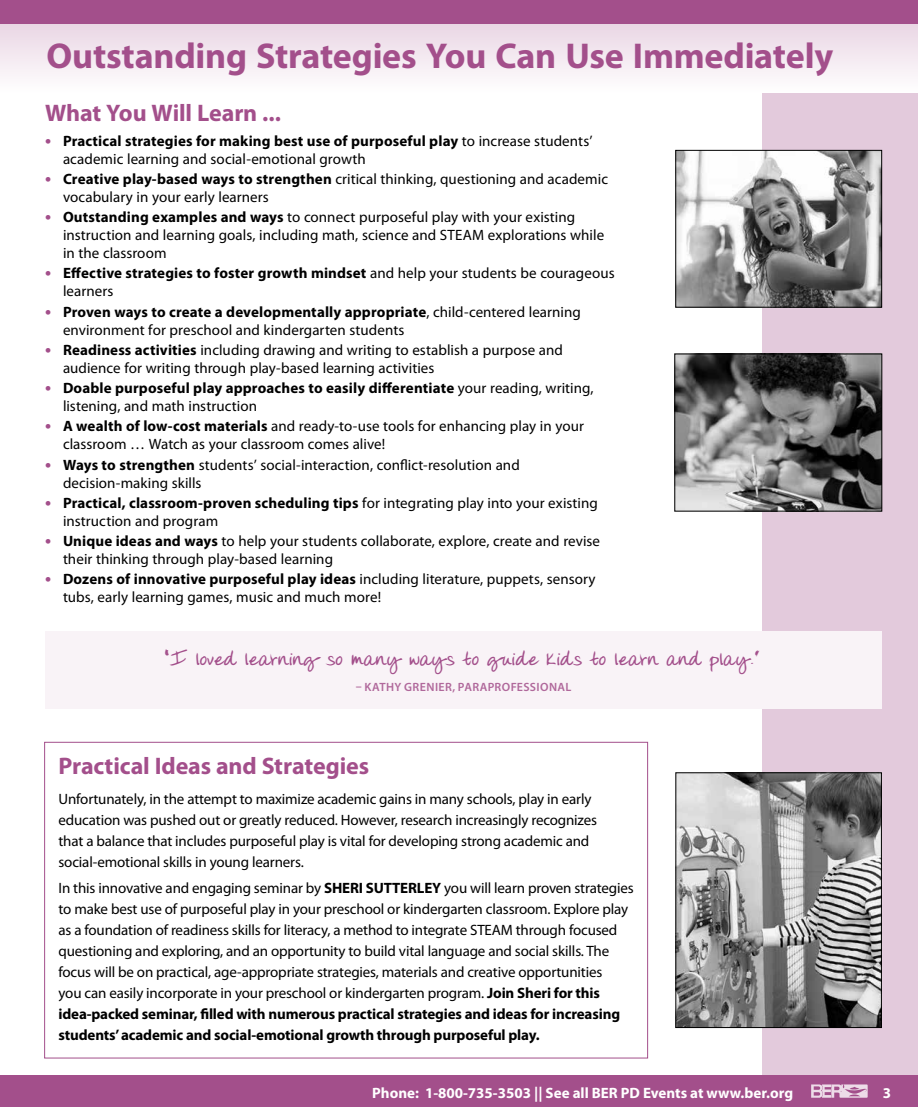
<style>
.page{position:relative;width:918px;height:1107px;background:#fff}
.page>*{position:absolute;margin:0;border:0;box-sizing:border-box;transform-origin:0 0}
.t1{font:700 36px "Myriad Pro";letter-spacing:-.005em;color:#a34f8b}
.t2{font:700 24px "Myriad Pro";letter-spacing:-.005em;color:#a34f8b}
.t3{font:700 21px "Donnys Hand";letter-spacing:.005em;color:#a34f8b}
.t4{font:15px/18px "Myriad Pro";letter-spacing:-.005em;color:#000}
.t5{font:700 15px/18px "Myriad Pro";letter-spacing:.01em;color:#000}
.t6{font:700 15px "Myriad Pro";color:#fff}
.t7{font:600 12px "Myriad Pro";letter-spacing:.03em;color:#b0689b}
.s1{font-weight:700;font-size:18px;color:#a34f8b}
.s2{font-weight:700}
.s3{font-size:18px;color:#a34f8b}
.s4{font-weight:400}
</style>
<div class="page">
<div style="left:763px;top:0;width:155px;height:1107px;background:#e3cadc"></div>
<div style="left:0;top:1076px;width:918px;height:31px;background:#a34f8b"></div>
<svg style="left:811px;top:1084px;width:57px;height:14px"></svg>
<svg style="left:0;top:24px;width:918px;height:68px"></svg>
<div style="left:0;top:0;width:918px;height:24px;background:#a34f8b"></div>
<div style="left:45px;top:631px;width:837px;height:77px;background:#f9f3f7"></div>
<img style="left:677px;top:152px;width:203px;height:154px">
<div style="left:675px;top:150px;width:207px;height:158px;border:1px solid #000"></div>
<img style="left:677px;top:356px;width:203px;height:153px">
<div style="left:675px;top:354px;width:207px;height:157px;border:1px solid #000"></div>
<img style="left:677px;top:774px;width:203px;height:252px">
<div style="left:675px;top:772px;width:207px;height:256px;border:1px solid #000"></div>
<h1 class="t1" style="left:46px;top:32px;width:788px">Outstanding Strategies You Can Use Immediately</h1>
<h2 class="t2" style="left:45px;top:97px;width:238px">What You Will Learn ...</h2>
<p class="t4" style="left:63px;top:131px;width:531px;text-indent:-18px"><span class="s1">•</span> <span class="s2">Practical strategies for making best use of purposeful play</span> to increase students’ academic learning and social-emotional growth</p>
<p class="t4" style="left:63px;top:170px;width:547px;text-indent:-18px"><span class="s1">•</span> <span class="s2">Creative play-based ways to strengthen</span> critical thinking, questioning and academic vocabulary in your early learners</p>
<p class="t4" style="left:63px;top:208px;width:543px;text-indent:-18px"><span class="s1">•</span> <span class="s2">Outstanding examples and ways</span> to connect purposeful play with your existing instruction and learning goals, including math, science and STEAM explorations while in the classroom</p>
<p class="t5" style="left:63px;top:264px;width:553px;text-indent:-18px"><span class="s3">•</span> Effective strategies to foster growth mindset <span class="s4">and help your students be courageous learners</span></p>
<p class="t4" style="left:63px;top:302px;width:519px;text-indent:-18px"><span class="s1">•</span> <span class="s2">Proven ways to create a developmentally appropriate</span>, child-centered learning environment for preschool and kindergarten students</p>
<p class="t4" style="left:63px;top:341px;width:502px;text-indent:-18px"><span class="s1">•</span> <span class="s2">Readiness activities</span> including drawing and writing to establish a purpose and audience for writing through play-based learning activities</p>
<p class="t5" style="left:63px;top:379px;width:532px;text-indent:-18px"><span class="s3">•</span> Doable purposeful play approaches to easily differentiate <span class="s4">your reading, writing, listening, and math instruction</span></p>
<p class="t4" style="left:63px;top:417px;width:522px;text-indent:-18px"><span class="s1">•</span> <span class="s2">A wealth of low-cost materials</span> and ready-to-use tools for enhancing play in your classroom … Watch as your classroom comes alive!</p>
<p class="t4" style="left:63px;top:455px;width:458px;text-indent:-18px"><span class="s1">•</span> <span class="s2">Ways to strengthen</span> students’ social-interaction, conflict-resolution and decision-making skills</p>
<p class="t4" style="left:63px;top:494px;width:536px;text-indent:-18px"><span class="s1">•</span> <span class="s2">Practical, classroom-proven scheduling tips</span> for integrating play into your existing instruction and program</p>
<p class="t4" style="left:63px;top:532px;width:539px;text-indent:-18px"><span class="s1">•</span> <span class="s2">Unique ideas and ways</span> to help your students collaborate, explore, create and revise their thinking through play-based learning</p>
<p class="t4" style="left:63px;top:570px;width:534px;text-indent:-18px"><span class="s1">•</span> <span class="s2">Dozens of innovative purposeful play ideas</span> including literature, puppets, sensory tubs, early learning games, music and much more!</p>
<h3 class="t3" style="left:166px;top:645px;width:596px">“I loved learning so many ways to guide kids to learn and play.”</h3>
<p class="t7" style="left:356px;top:680px;width:217px">– KATHY GRENIER, PARAPROFESSIONAL</p>
<h2 class="t2" style="left:58px;top:750px;width:312px">Practical Ideas and Strategies</h2>
<p class="t4" style="left:58px;top:788px;width:540px;line-height:21px">Unfortunately, in the attempt to maximize academic gains in many schools, play in early education was pushed out or greatly reduced. However, research increasingly recognizes that a balance that includes purposeful play is vital for developing strong academic and social-emotional skills in young learners.</p>
<p class="t4" style="left:58px;top:877px;width:577px;line-height:21px">In this innovative and engaging seminar by <span class="s2">SHERI SUTTERLEY</span> you will learn proven strategies to make best use of purposeful play in your preschool or kindergarten classroom. Explore play as a foundation of readiness skills for literacy, a method to integrate STEAM through focused questioning and exploring, and an opportunity to build vital language and social skills. The focus will be on practical, age-appropriate strategies, materials and creative opportunities<br>you can easily incorporate in your preschool or kindergarten program. <span class="s2">Join Sheri for this idea-packed seminar, filled with numerous practical strategies and ideas for increasing students’ academic and social-emotional growth through purposeful play.</span></p>
<p class="t6" style="left:372px;top:1083px;width:422px">Phone: 1-800-735-3503 || See all BER PD Events at www.ber.org</p>
<p class="t6" style="left:883px;top:1083px;width:10px">3</p>
</div>
